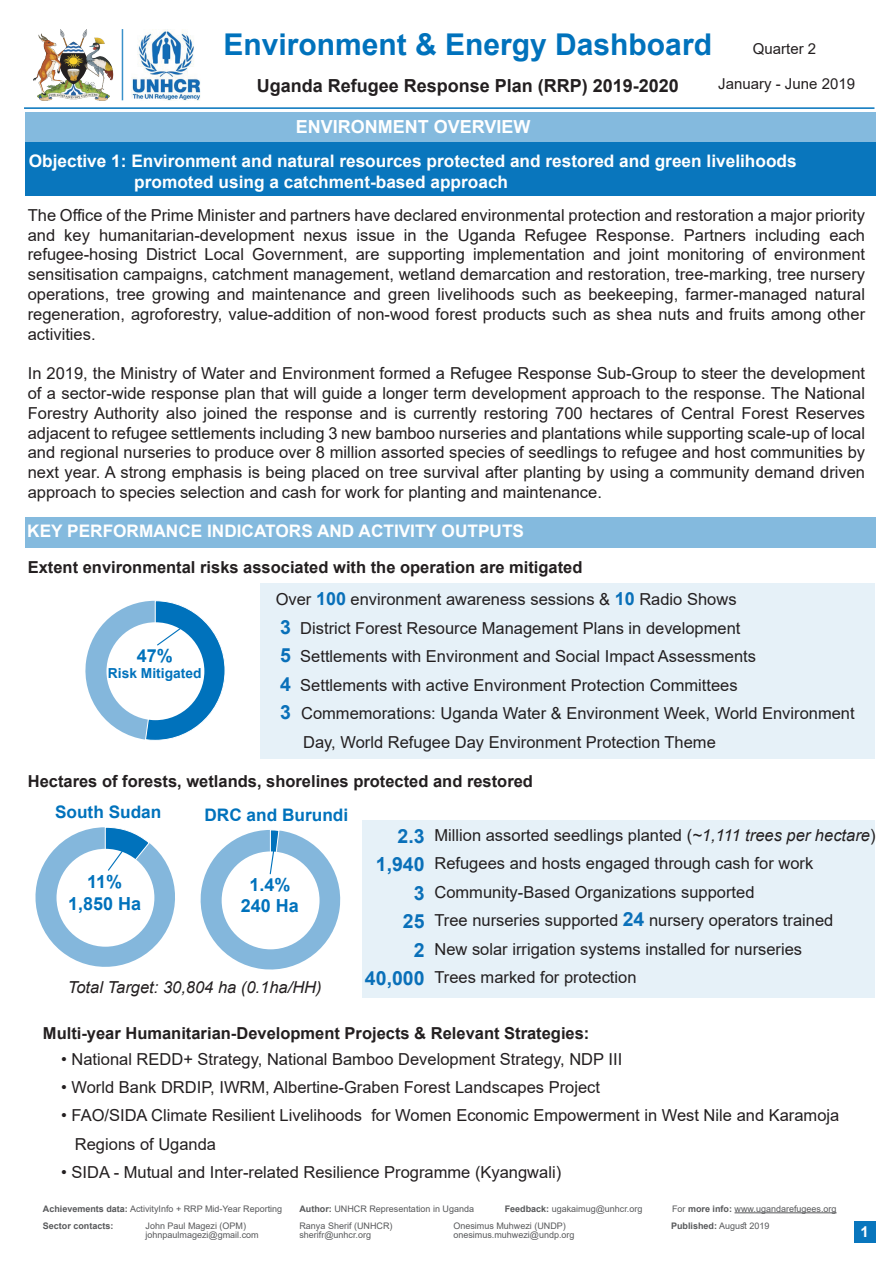
<style>
.page{position:relative;width:893px;height:1263px;background:#fff}
.page>*{position:absolute;margin:0;border:0;box-sizing:border-box;transform-origin:0 0}
.t1{font:700 30px "Arial";color:#0072bc}
.t2{font:700 19.5px/28.5px "Arial";color:#0a70b9;text-align:right}
.t3{font:700 18px "Arial";color:#231f20}
.t4{font:700 18px/21.6px "Arial";color:#0072bc;text-align:center}
.t5{font:700 18px "Arial";color:#fff}
.t6{font:700 17.25px/20.7px "Arial";color:#fff}
.t7{font:700 17.25px "Arial";color:#0072bc}
.t8{font:16.5px/19.8px "Arial";color:#231f20;text-align:justify}
.t9{font:700 16.5px/32px "Arial";color:#231f20}
.t10{font:italic 16.5px "Arial";color:#231f20}
.t11{font:15px "Arial";color:#231f20}
.t12{font:700 15px "Arial";color:#fff}
.t13{font:700 13.8px "Arial";color:#0072bc}
.t14{font:9px "Arial";color:#58595b}
.t15{font:700 9px "Arial";color:#58595b}
.s1{font-weight:400}
.s2{font-size:18px;color:#0970b9}
.s3{font-weight:700;font-size:19.5px;color:#0970b9}
.s4{font-style:italic}
.s5{font-weight:700;font-size:19.5px;color:#0a70b9}
.s6{font-weight:700}
</style>
<div class="page">
<div style="left:25px;top:112px;width:850px;height:31px;background:#84bade"></div>
<hr style="left:734px;top:1212px;width:103px;height:1px;background:#58595b">
<hr style="left:24px;top:107px;width:850px;height:2px;background:#0072bc">
<img style="left:33px;top:29px;width:80px;height:71px">
<img style="left:131px;top:29px;width:70px;height:71px">
<hr style="left:122px;top:29px;width:1px;height:71px;background:#0976bd">
<div style="left:25px;top:517px;width:850px;height:31px;background:#84bade"></div>
<div style="left:25px;top:142px;width:850px;height:54px;background:#0976bd"></div>
<div style="left:854px;top:1221px;width:21px;height:22px;background:#0976bd"></div>
<div style="left:261px;top:583px;width:614px;height:175px;background:#e6f1f8"></div>
<div style="left:362px;top:820px;width:513px;height:178px;background:#e6f1f8"></div>
<svg style="left:85px;top:600px;width:140px;height:141px"></svg>
<svg style="left:201px;top:830px;width:139px;height:139px"></svg>
<svg style="left:35px;top:827px;width:140px;height:140px"></svg>
<h1 class="t1" style="left:224px;top:23px;width:490px">Environment &amp; Energy Dashboard</h1>
<p class="t3" style="left:257px;top:73px;width:424px">Uganda Refugee Response Plan (RRP) 2019-2020</p>
<p class="t11" style="left:753px;top:38px;width:65px">Quarter 2</p>
<p class="t11" style="left:718px;top:74px;width:138px">January - June 2019</p>
<p class="t5" style="left:296px;top:114px;width:236px">ENVIRONMENT OVERVIEW</p>
<p class="t6" style="left:134px;top:151px;width:664px;text-indent:-106px">Objective 1: Environment and natural resources protected and restored and green livelihoods promoted using a catchment-based approach</p>
<p class="t8" style="left:28px;top:205px;width:839px">The Office of the Prime Minister and partners have declared environmental protection and restoration a major priority and key humanitarian-development nexus issue in the Uganda Refugee Response. Partners including each refugee-hosing District Local Government, are supporting implementation and joint monitoring of environment sensitisation campaigns, catchment management, wetland demarcation and restoration, tree-marking, tree nursery operations, tree growing and maintenance and green livelihoods such as beekeeping, farmer-managed natural regeneration, agroforestry, value-addition of non-wood forest products such as shea nuts and fruits among other activities.</p>
<p class="t8" style="left:28px;top:363px;width:839px">In 2019, the Ministry of Water and Environment formed a Refugee Response Sub-Group to steer the development of a sector-wide response plan that will guide a longer term development approach to the response. The National Forestry Authority also joined the response and is currently restoring 700 hectares of Central Forest Reserves adjacent to refugee settlements including 3 new bamboo nurseries and plantations while supporting scale-up of local and regional nurseries to produce over 8 million assorted species of seedlings to refugee and host communities by next year. A strong emphasis is being placed on tree survival after planting by using a community demand driven approach to species selection and cash for work for planting and maintenance.</p>
<p class="t6" style="left:27px;top:521px;width:498px">KEY PERFORMANCE INDICATORS AND ACTIVITY OUTPUTS</p>
<p class="t9" style="left:276px;top:551px;width:462px;text-indent:-248px">Extent environmental risks associated with the operation are mitigated<br><span class="s1">Over</span> <span class="s2">100</span> <span class="s1">environment awareness sessions &amp;</span> <span class="s2">10</span> <span class="s1">Radio Shows</span></p>
<p class="t8" style="left:280px;top:618px;width:462px"><span class="s3">3</span> District Forest Resource Management Plans in development</p>
<p class="t8" style="left:280px;top:646px;width:477px"><span class="s3">5</span> Settlements with Environment and Social Impact Assessments</p>
<p class="t8" style="left:280px;top:675px;width:459px"><span class="s3">4</span> Settlements with active Environment Protection Committees</p>
<p class="t8" style="left:280px;top:703px;width:576px"><span class="s3">3</span> Commemorations: Uganda Water &amp; Environment Week, World Environment</p>
<p class="t8" style="left:303px;top:732px;width:414px">Day, World Refugee Day Environment Protection Theme</p>
<p class="t9" style="left:28px;top:765px;width:507px">Hectares of forests, wetlands, shorelines protected and restored</p>
<p class="t4" style="left:137px;top:645px;width:38px">47%</p>
<p class="t13" style="left:108px;top:664px;width:95px">Risk Mitigated</p>
<p class="t7" style="left:55px;top:800px;width:108px">South Sudan</p>
<p class="t4" style="left:68px;top:871px;width:75px">11%<br>1,850 Ha</p>
<p class="t7" style="left:204px;top:803px;width:145px">DRC and Burundi</p>
<p class="t4" style="left:241px;top:874px;width:60px">1.4%<br>240 Ha</p>
<p class="t10" style="left:68px;top:976px;width:255px">Total Target: 30,804 ha (0.1ha/HH)</p>
<p class="t2" style="left:365px;top:822px;width:61px">2.3<br>1,940<br>3<br>25<br>2<br>40,000</p>
<p class="t8" style="left:434px;top:821px;width:443px;line-height:28.5px;text-align:left">Million assorted seedlings planted (<span class="s4">~1,111 trees per hectare</span>)<br>Refugees and hosts engaged through cash for work Community-Based Organizations supported<br>Tree nurseries supported <span class="s5">24</span> nursery operators trained<br>New solar irrigation systems installed for nurseries<br>Trees marked for protection</p>
<p class="t9" style="left:43px;top:1017px;width:548px">Multi-year Humanitarian-Development Projects &amp; Relevant Strategies:</p>
<p class="t8" style="left:61px;top:1049px;width:563px">• National REDD+ Strategy, National Bamboo Development Strategy, NDP III</p>
<p class="t8" style="left:61px;top:1077px;width:540px">• World Bank DRDIP, IWRM, Albertine-Graben Forest Landscapes Project</p>
<p class="t8" style="left:75px;top:1101px;width:766px;line-height:28.5px;text-indent:-14px">• FAO/SIDA Climate Resilient Livelihoods for Women Economic Empowerment in West Nile and Karamoja<br>Regions of Uganda</p>
<p class="t8" style="left:61px;top:1163px;width:502px">• SIDA - Mutual and Inter-related Resilience Programme (Kyangwali)</p>
<p class="t14" style="left:43px;top:1202px;width:241px"><span class="s6">Achievements data:</span> ActivityInfo + RRP Mid-Year Reporting</p>
<p class="t14" style="left:299px;top:1202px;width:176px"><span class="s6">Author:</span> UNHCR Representation in Uganda</p>
<p class="t14" style="left:505px;top:1202px;width:139px"><span class="s6">Feedback:</span> ugakaimug@unhcr.org</p>
<p class="t14" style="left:672px;top:1202px;width:166px">For <span class="s6">more info:</span> www.ugandarefugees.org</p>
<p class="t15" style="left:43px;top:1219px;width:72px">Sector contacts:</p>
<p class="t14" style="left:146px;top:1219px;width:102px">John Paul Magezi (OPM)</p>
<p class="t14" style="left:299px;top:1219px;width:95px">Ranya Sherif (UNHCR)</p>
<p class="t14" style="left:453px;top:1219px;width:114px">Onesimus Muhwezi (UNDP)</p>
<p class="t15" style="left:671px;top:1219px;width:100px">Published: <span class="s1">August 2019</span></p>
<p class="t14" style="left:146px;top:1228px;width:115px">johnpaulmagezi@gmail.com</p>
<p class="t14" style="left:299px;top:1228px;width:73px">sherifr@unhcr.org</p>
<p class="t14" style="left:453px;top:1228px;width:123px">onesimus.muhwezi@undp.org</p>
<p class="t12" style="left:860px;top:1221px;width:10px">1</p>
</div>
